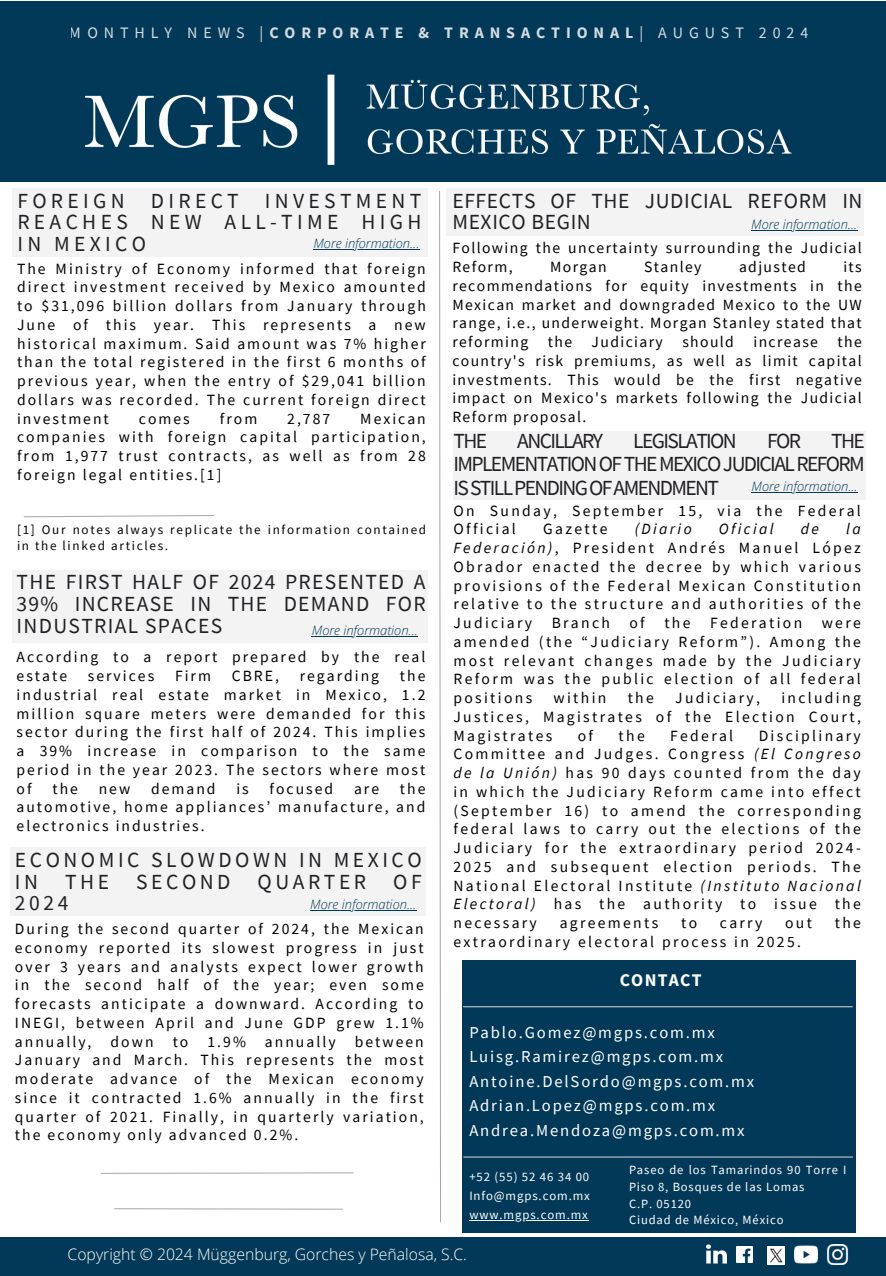
<style>
.page{position:relative;width:886px;height:1276px;background:#fff}
.page>*{position:absolute;margin:0;border:0;box-sizing:border-box;transform-origin:0 0}
.t1{font:21.5px/21.5px "Source Sans Pro";letter-spacing:.06em;color:#232025;text-align:justify}
.t2{font:21.5px/21.5px "Source Sans Pro";letter-spacing:.03em;color:#232025}
.t3{font:21.5px/21.5px "Source Sans Pro";letter-spacing:.165em;color:#232025}
.t4{font:21.5px "Source Sans Pro";letter-spacing:-.075em;color:#232025}
.t5{font:700 17.75px "Source Sans Pro";letter-spacing:.07em;color:#fff}
.t6{font:16.62px/24.4px "Source Sans Pro";letter-spacing:.11em;color:#fff}
.t7{font:16px "Source Sans Pro";letter-spacing:.37em;color:#fff}
.t8{font:300 15.75px "Open Sans";color:#fff}
.t9{font:15.62px/18.8px "Source Sans Pro";letter-spacing:.13em;color:#000;text-align:justify}
.t10{font:15.62px/18.8px "Source Sans Pro";letter-spacing:.15em;color:#000}
.t11{font:15.62px/18.8px "Source Sans Pro";letter-spacing:.09em;color:#000}
.t12{font:italic 15.62px "Source Sans Pro";letter-spacing:.15em;color:#000}
.t13{font:13.12px/16px "Source Sans Pro";letter-spacing:.13em;color:#000}
.t14{font:italic 300 13px "Open Sans";color:#033958}
.t15{font:12.75px "Source Sans Pro";letter-spacing:.07em;color:#fff}
.t16{font:12.5px/16.9px "Source Sans Pro";letter-spacing:.07em;color:#fff}
.s1{font-weight:700}
.s2{font-style:italic}
</style>
<div class="page">
<div style="left:0;top:1px;width:886px;height:180px;background:#033958"></div>
<div style="left:12px;top:570px;width:415px;height:72px;background:#f3f3f3"></div>
<img style="left:62px;top:74px;width:750px;height:108px">
<div style="left:462px;top:960px;width:393px;height:272px;background:#033958"></div>
<hr style="left:463px;top:1006px;width:389px;height:1px;background:#d9d9d9">
<hr style="left:479px;top:1220px;width:110px;height:1px;background:#fff">
<hr style="left:464px;top:1157px;width:389px;height:1px;background:#d9d9d9">
<div style="left:0;top:1237px;width:886px;height:38px;background:#033958"></div>
<img style="left:707px;top:1244px;width:20px;height:20px">
<img style="left:737px;top:1247px;width:16px;height:16px">
<img style="left:826px;top:1244px;width:23px;height:20px">
<img style="left:794px;top:1245px;width:24px;height:19px">
<svg style="left:439px;top:191px;width:2px;height:1032px"></svg>
<div style="left:446px;top:188px;width:417px;height:48px;background:#f3f3f3"></div>
<div style="left:12px;top:188px;width:416px;height:68px;background:#f3f3f3"></div>
<div style="left:453px;top:431px;width:413px;height:69px;background:#f3f3f3"></div>
<svg style="left:23px;top:515px;width:192px;height:3px"></svg>
<img style="left:767px;top:1247px;width:17px;height:17px">
<hr style="left:312px;top:636px;width:106px;height:1px;background:#033958">
<hr style="left:313px;top:249px;width:106px;height:1px;background:#033958">
<hr style="left:751px;top:230px;width:106px;height:1px;background:#033958">
<hr style="left:751px;top:492px;width:107px;height:1px;background:#033958">
<div style="left:10px;top:848px;width:416px;height:68px;background:#f3f3f3"></div>
<hr style="left:310px;top:910px;width:106px;height:1px;background:#033958">
<svg style="left:100px;top:1172px;width:254px;height:2px"></svg>
<svg style="left:114px;top:1208px;width:229px;height:2px"></svg>
<p class="t7" style="left:70px;top:23px;width:740px">MONTHLY NEWS |<span class="s1">CORPORATE &amp; TRANSACTIONAL</span>| AUGUST 2024</p>
<p class="t1" style="left:17px;top:189px;width:405px">FOREIGN DIRECT INVESTMENT REACHES NEW ALL-TIME HIGH IN MEXICO</p>
<p class="t14" style="left:313px;top:234px;width:108px">More information...</p>
<p class="t9" style="left:17px;top:259px;width:410px">The Ministry of Economy informed that foreign direct investment received by Mexico amounted to $31,096 billion dollars from January through June of this year. This represents a new historical maximum. Said amount was 7% higher than the total registered in the first 6 months of previous year, when the entry of $29,041 billion dollars was recorded. The current foreign direct investment</p>
<p class="t9" style="left:139px;top:409px;width:52px">comes</p>
<p class="t9" style="left:220px;top:409px;width:39px">from</p>
<p class="t9" style="left:287px;top:409px;width:44px">2,787</p>
<p class="t9" style="left:17px;top:409px;width:410px;text-indent:343px">Mexican companies with foreign capital participation, from 1,977 trust contracts, as well as from 28 foreign legal entities.[1]</p>
<p class="t13" style="left:17px;top:522px;width:411px">[1] Our notes always replicate the information contained in the linked articles.</p>
<h5 class="t1" style="left:17px;top:571px;width:411px">THE FIRST HALF OF 2024 PRESENTED A 39% INCREASE IN THE DEMAND FOR INDUSTRIAL SPACES</h5>
<h1 class="t9" style="left:17px;top:647px;width:410px">According to a report prepared by the real estate</h1>
<h5 class="t14" style="left:312px;top:621px;width:108px">More information...</h5>
<h1 class="t9" style="left:17px;top:666px;width:410px;text-indent:383px">the industrial real estate market in Mexico, 1.2 million square meters were demanded for this sector during the first half of 2024. This implies a 39% increase in comparison to the same period in the year 2023. The sectors where most of</h1>
<h1 class="t9" style="left:88px;top:666px;width:68px">services</h1>
<h1 class="t9" style="left:175px;top:666px;width:37px">Firm</h1>
<h1 class="t9" style="left:232px;top:666px;width:49px">CBRE,</h1>
<h1 class="t9" style="left:300px;top:666px;width:81px">regarding</h1>
<h1 class="t9" style="left:52px;top:779px;width:27px">the</h1>
<h1 class="t9" style="left:99px;top:779px;width:33px">new</h1>
<h1 class="t9" style="left:151px;top:779px;width:66px">demand</h1>
<h1 class="t9" style="left:236px;top:779px;width:14px">is</h1>
<h1 class="t9" style="left:270px;top:779px;width:65px">focused</h1>
<h1 class="t9" style="left:354px;top:779px;width:27px">are</h1>
<h1 class="t9" style="left:17px;top:779px;width:410px;text-indent:383px">the automotive, home appliances’ manufacture, and electronics industries.</h1>
<p class="t3" style="left:15px;top:849px;width:408px">ECONOMIC SLOWDOWN IN MEXICO<br>IN</p>
<p class="t1" style="left:65px;top:870px;width:46px">THE</p>
<p class="t1" style="left:136px;top:870px;width:96px">SECOND</p>
<p class="t3" style="left:258px;top:870px;width:110px">QUARTER</p>
<p class="t1" style="left:393px;top:870px;width:30px">OF</p>
<p class="t1" style="left:15px;top:892px;width:55px">2024</p>
<p class="t9" style="left:15px;top:919px;width:410px">During the second quarter of 2024, the Mexican economy reported its slowest progress in just over 3 years and analysts expect lower growth in the second half of the year; even some forecasts anticipate a downward. According to INEGI, between April and June GDP grew 1.1% annually, down to 1.9% annually between January and March. This represents the most moderate advance of the Mexican economy since it contracted 1.6% annually in the first quarter of 2021. Finally, in quarterly variation, the economy only advanced 0.2%.</p>
<p class="t14" style="left:310px;top:895px;width:108px">More information...</p>
<h3 class="t2" style="left:452px;top:189px;width:412px">EFFECTS OF THE JUDICIAL REFORM IN<br>MEXICO BEGIN</h3>
<p class="t11" style="left:452px;top:238px;width:411px">Following the uncertainty surrounding the Judicial<br>Reform,</p>
<p class="t14" style="left:751px;top:215px;width:108px">More information...</p>
<p class="t9" style="left:550px;top:257px;width:58px">Morgan</p>
<p class="t11" style="left:644px;top:257px;width:59px">Stanley</p>
<p class="t11" style="left:739px;top:257px;width:68px">adjusted</p>
<p class="t9" style="left:452px;top:257px;width:411px;text-indent:391px">its recommendations for equity investments in the Mexican market and downgraded Mexico to the UW range, i.e., underweight. Morgan Stanley stated that reforming the Judiciary should increase the country's risk premiums, as well as limit capital investments. This would be the first negative impact on Mexico's markets following the Judicial Reform proposal.</p>
<h5 class="t1" style="left:453px;top:430px;width:35px">THE</h5>
<h5 class="t4" style="left:517px;top:427px;width:87px">ANCILLARY</h5>
<h5 class="t4" style="left:633px;top:427px;width:105px">LEGISLATION</h5>
<h5 class="t1" style="left:767px;top:430px;width:35px">FOR</h5>
<h5 class="t1" style="left:453px;top:429px;width:413px;line-height:23.5px;text-indent:378px">THE IMPLEMENTATIONOFTHEMEXICOJUDICIALREFORM ISSTILLPENDINGOFAMENDMENT</h5>
<p class="t10" style="left:453px;top:501px;width:409px">On Sunday, September 15, via the Federal<br>Official</p>
<p class="t14" style="left:751px;top:477px;width:108px">More information...</p>
<p class="t10" style="left:543px;top:519px;width:66px">Gazette</p>
<p class="t12" style="left:635px;top:519px;width:58px">(Diario</p>
<p class="t12" style="left:719px;top:519px;width:56px">Oficial</p>
<p class="t12" style="left:801px;top:519px;width:20px">de</p>
<p class="t9" style="left:453px;top:519px;width:409px;text-indent:393px"><span class="s2">la Federación)</span>, President Andrés Manuel López Obrador enacted the decree by which various provisions of the Federal Mexican Constitution relative to the structure and authorities of the Judiciary Branch of the Federation were amended (the “Judiciary Reform”). Among the most relevant changes made by the Judiciary Reform was the public election of all federal positions</p>
<p class="t9" style="left:453px;top:688px;width:409px;text-indent:328px">including Justices, Magistrates of the Election Court, Magistrates</p>
<p class="t9" style="left:554px;top:688px;width:54px">within</p>
<p class="t9" style="left:628px;top:688px;width:28px">the</p>
<p class="t10" style="left:675px;top:688px;width:86px">Judiciary,</p>
<p class="t9" style="left:578px;top:726px;width:17px">of</p>
<p class="t9" style="left:619px;top:726px;width:28px">the</p>
<p class="t10" style="left:670px;top:726px;width:65px">Federal</p>
<p class="t9" style="left:453px;top:726px;width:409px;text-indent:305px">Disciplinary Committee and Judges. Congress <span class="s2">(El Congreso de la Unión)</span> has 90 days counted from the day in which the Judiciary Reform came into effect (September 16) to amend the corresponding federal laws to carry out the elections of the Judiciary for the extraordinary period 2024- 2025 and subsequent election periods. The National Electoral Institute <span class="s2">(Instituto Nacional Electoral)</span> has the authority to issue the necessary</p>
<p class="t10" style="left:560px;top:913px;width:100px">agreements</p>
<p class="t9" style="left:681px;top:913px;width:18px">to</p>
<p class="t9" style="left:720px;top:913px;width:44px">carry</p>
<p class="t9" style="left:785px;top:913px;width:28px">out</p>
<p class="t9" style="left:835px;top:913px;width:28px">the</p>
<p class="t10" style="left:453px;top:932px;width:349px">extraordinary electoral process in 2025.</p>
<p class="t5" style="left:620px;top:969px;width:83px">CONTACT</p>
<p class="t6" style="left:469px;top:1020px;width:286px">Pablo.Gomez@mgps.com.mx<br>Luisg.Ramirez@mgps.com.mx<br>Antoine.DelSordo@mgps.com.mx<br>Adrian.Lopez@mgps.com.mx<br>Andrea.Mendoza@mgps.com.mx</p>
<h5 class="t16" style="left:629px;top:1161px;width:219px">Paseo de los Tamarindos 90 Torre I<br>Piso 8, Bosques de las Lomas</h5>
<h5 class="t16" style="left:629px;top:1195px;width:64px">C.P. 05120</h5>
<p class="t16" style="left:629px;top:1211px;width:156px">Ciudad de México, México</p>
<p class="t15" style="left:469px;top:1169px;width:121px">+52 (55) 52 46 34 00</p>
<h1 class="t15" style="left:469px;top:1188px;width:122px">Info@mgps.com.mx</h1>
<p class="t15" style="left:469px;top:1206px;width:120px">www.mgps.com.mx</p>
<h2 class="t8" style="left:68px;top:1243px;width:401px">Copyright © 2024 Müggenburg, Gorches y Peñalosa, S.C.</h2>
</div>
